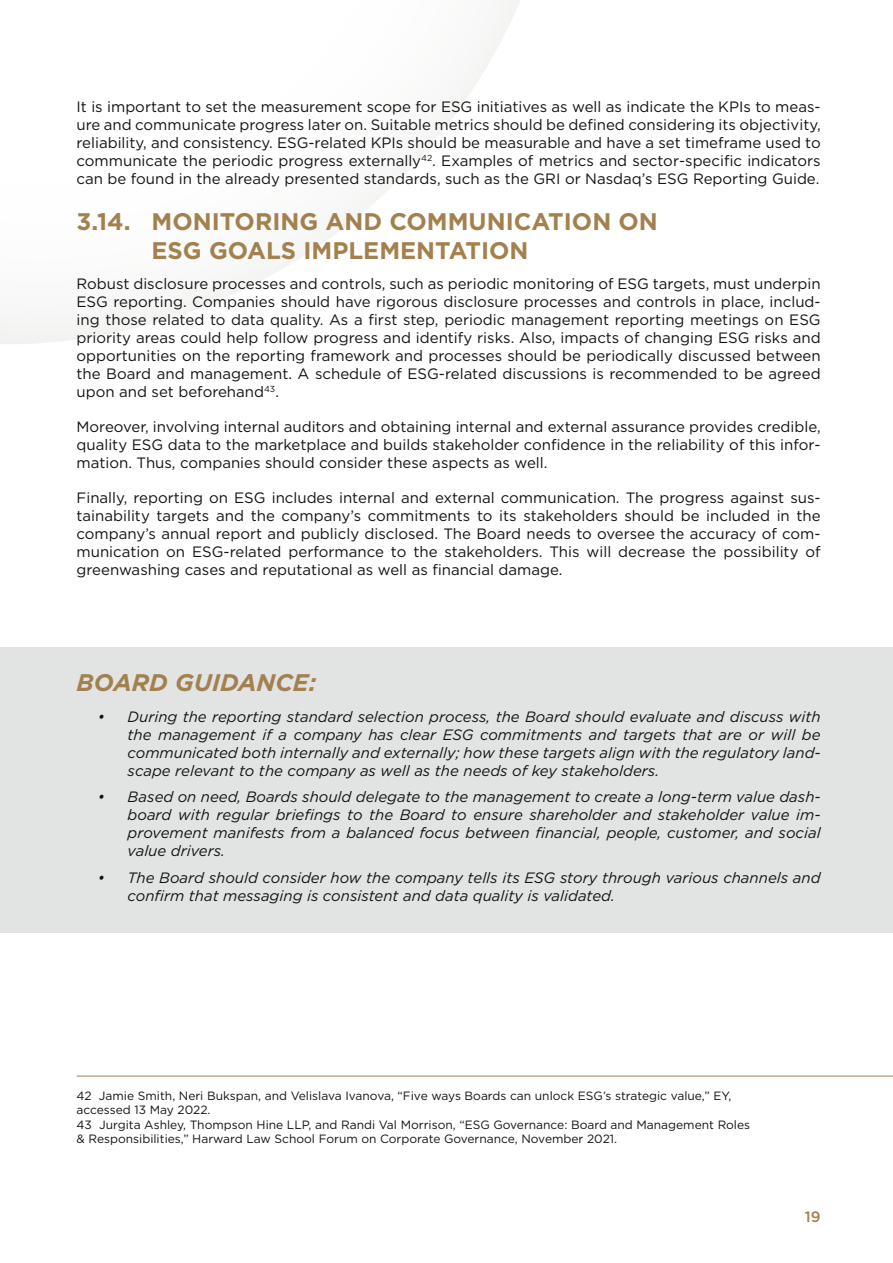
<style>
.page{position:relative;width:893px;height:1263px;background:#fff}
.page>*{position:absolute;margin:0;border:0;box-sizing:border-box;transform-origin:0 0}
.t1{font:700 24px/28.8px "Gotham";color:#a3814e}
.t2{font:italic 700 24px "Gotham";color:#a3814e}
.t3{font:15px/18px "Gotham";color:#121212;text-align:justify}
.t4{font:italic 15px/18px "Gotham";color:#121212;text-align:justify}
.t5{font:500 15px "Gotham";color:#a3814e}
.t6{font:12px/14.4px "Gotham";color:#121212}
</style>
<div class="page">
<svg style="left:0;top:0;width:520px;height:344px"></svg>
<div style="left:0;top:647px;width:893px;height:286px;background:#e2e4e4"></div>
<hr style="left:77px;top:1076px;width:816px;height:1px;background:#a3814e">
<p class="t3" style="left:77px;top:97px;width:746px">It is important to set the measurement scope for ESG initiatives as well as indicate the KPIs to meas&shy;ure and communicate progress later on. Suitable metrics should be defined considering its objectivity, reliability, and consistency. ESG-related KPIs should be measurable and have a set timeframe used to communicate the periodic progress externally<sup>42</sup>. Examples of metrics and sector-specific indicators can be found in the already presented standards, such as the GRI or Nasdaq’s ESG Reporting Guide.</p>
<h1 class="t1" style="left:152px;top:207px;width:508px;text-indent:-75px">3.14. MONITORING AND COMMUNICATION ON<br>ESG GOALS IMPLEMENTATION</h1>
<p class="t3" style="left:77px;top:275px;width:746px">Robust disclosure processes and controls, such as periodic monitoring of ESG targets, must underpin ESG reporting. Companies should have rigorous disclosure processes and controls in place, includ&shy;ing those related to data quality. As a first step, periodic management reporting meetings on ESG priority areas could help follow progress and identify risks. Also, impacts of changing ESG risks and opportunities on the reporting framework and processes should be periodically discussed between the Board and management. A schedule of ESG-related discussions is recommended to be agreed upon and set beforehand<sup>43</sup>.</p>
<p class="t3" style="left:77px;top:418px;width:746px">Moreover, involving internal auditors and obtaining internal and external assurance provides credible, quality ESG data to the marketplace and builds stakeholder confidence in the reliability of this infor&shy;mation. Thus, companies should consider these aspects as well.</p>
<p class="t3" style="left:77px;top:489px;width:746px">Finally, reporting on ESG includes internal and external communication. The progress against sus&shy;tainability targets and the company’s commitments to its stakeholders should be included in the company’s annual report and publicly disclosed. The Board needs to oversee the accuracy of com&shy;munication on ESG-related performance to the stakeholders. This will decrease the possibility of greenwashing cases and reputational as well as financial damage.</p>
<h1 class="t2" style="left:77px;top:667px;width:241px">BOARD GUIDANCE:</h1>
<p class="t4" style="left:128px;top:707px;width:695px;text-indent:-30px">• During the reporting standard selection process, the Board should evaluate and discuss with the management if a company has clear ESG commitments and targets that are or will be communicated both internally and externally; how these targets align with the regulatory land&shy;scape relevant to the company as well as the needs of key stakeholders.</p>
<p class="t4" style="left:128px;top:788px;width:695px;text-indent:-30px">• Based on need, Boards should delegate to the management to create a long-term value dash&shy;board with regular briefings to the Board to ensure shareholder and stakeholder value im&shy;provement manifests from a balanced focus between financial, people, customer, and social value drivers.</p>
<p class="t4" style="left:128px;top:868px;width:695px;text-indent:-30px">• The Board should consider how the company tells its ESG story through various channels and confirm that messaging is consistent and data quality is validated.</p>
<p class="t6" style="left:77px;top:1088px;width:675px">42 Jamie Smith, Neri Bukspan, and Velislava Ivanova, “Five ways Boards can unlock ESG’s strategic value,” EY, accessed 13 May 2022.<br>43 Jurgita Ashley, Thompson Hine LLP, and Randi Val Morrison, “ESG Governance: Board and Management Roles &amp; Responsibilities,” Harward Law School Forum on Corporate Governance, November 2021.</p>
<p class="t5" style="left:805px;top:1207px;width:17px">19</p>
</div>
